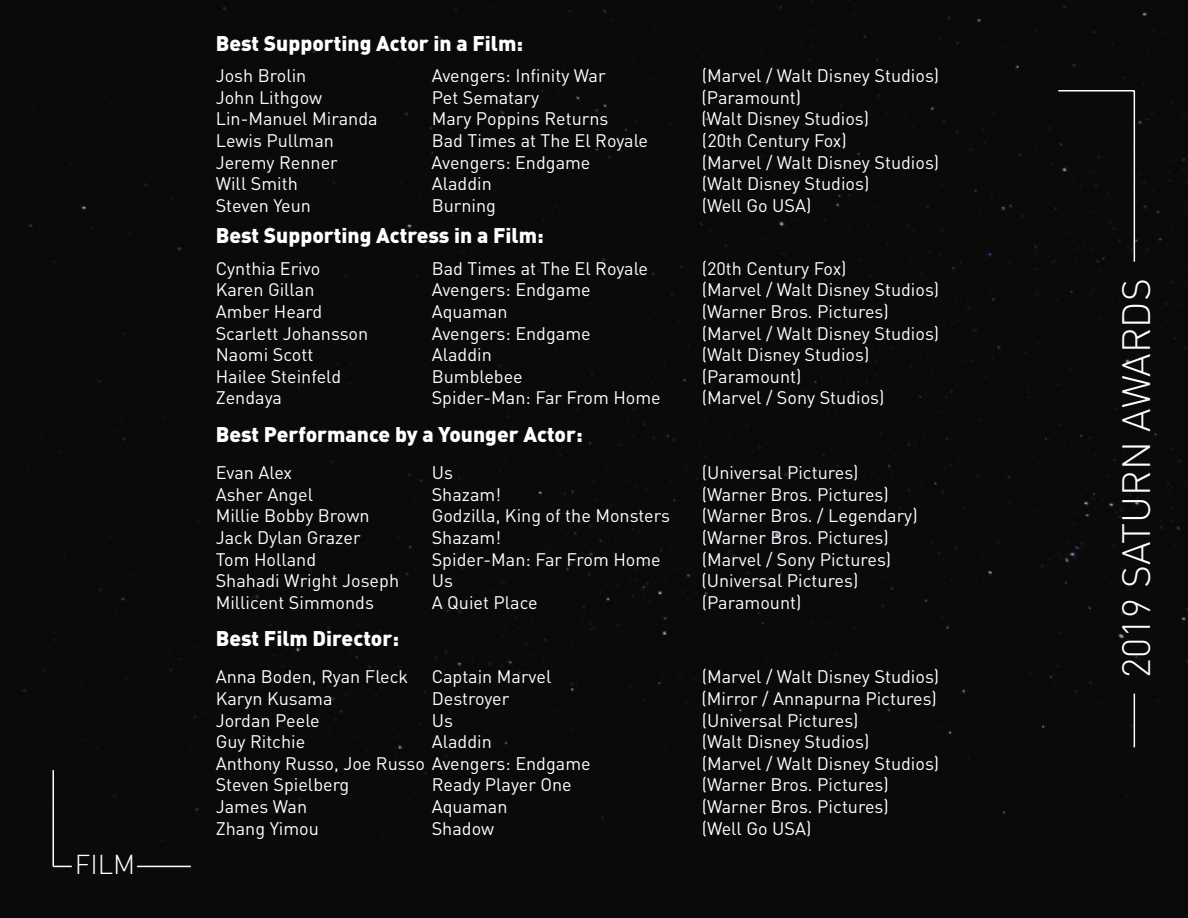
<style>
.page{position:relative;width:1188px;height:918px;background:#0a0a0a}
.page>*{position:absolute;margin:0;border:0;box-sizing:border-box;transform-origin:0 0}
.t1{font:300 39px "DIN Pro";color:#fff}
.t2{font:300 27px "DIN Pro";color:#fff}
.t3{font:900 21px "DIN Pro";color:#fff}
.t4{font:18px "DIN Pro";color:#fff}
</style>
<div class="page">
<hr style="left:1134px;top:694px;width:1px;height:53px;background:#fff">
<hr style="left:1134px;top:91px;width:1px;height:171px;background:#fff">
<hr style="left:1058px;top:90px;width:76px;height:2px;background:#fff">
<hr style="left:52px;top:770px;width:2px;height:96px;background:#fff">
<svg style="left:53px;top:866px;width:19px;height:1px"></svg>
<hr style="left:137px;top:866px;width:54px;height:1px;background:#fff">
<h2 class="t2" style="left:75px;top:846px;width:62px">FILM</h2>
<p class="t3" style="left:216px;top:29px;width:309px">Best Supporting Actor in a Film:</p>
<p class="t4" style="left:216px;top:64px;width:92px">Josh Brolin</p>
<p class="t4" style="left:432px;top:64px;width:175px">Avengers: Infinity War</p>
<p class="t4" style="left:702px;top:64px;width:239px">(Marvel / Walt Disney Studios)</p>
<p class="t4" style="left:216px;top:85px;width:108px">John Lithgow</p>
<p class="t4" style="left:432px;top:85px;width:109px">Pet Sematary</p>
<p class="t4" style="left:702px;top:85px;width:101px">(Paramount)</p>
<p class="t4" style="left:216px;top:107px;width:163px">Lin-Manuel Miranda</p>
<p class="t4" style="left:432px;top:107px;width:178px">Mary Poppins Returns</p>
<p class="t4" style="left:702px;top:107px;width:169px">(Walt Disney Studios)</p>
<p class="t4" style="left:216px;top:128px;width:120px">Lewis Pullman</p>
<p class="t4" style="left:432px;top:128px;width:218px">Bad Times at The El Royale</p>
<p class="t4" style="left:702px;top:128px;width:146px">(20th Century Fox)</p>
<p class="t4" style="left:216px;top:150px;width:124px">Jeremy Renner</p>
<p class="t4" style="left:432px;top:150px;width:161px">Avengers: Endgame</p>
<p class="t4" style="left:702px;top:150px;width:239px">(Marvel / Walt Disney Studios)</p>
<p class="t4" style="left:216px;top:172px;width:84px">Will Smith</p>
<p class="t4" style="left:432px;top:172px;width:62px">Aladdin</p>
<p class="t4" style="left:702px;top:172px;width:169px">(Walt Disney Studios)</p>
<p class="t4" style="left:216px;top:193px;width:97px">Steven Yeun</p>
<p class="t4" style="left:432px;top:193px;width:66px">Burning</p>
<p class="t4" style="left:702px;top:193px;width:111px">(Well Go USA)</p>
<p class="t3" style="left:216px;top:221px;width:330px">Best Supporting Actress in a Film:</p>
<p class="t4" style="left:216px;top:256px;width:106px">Cynthia Erivo</p>
<p class="t4" style="left:432px;top:256px;width:218px">Bad Times at The El Royale</p>
<p class="t4" style="left:702px;top:256px;width:146px">(20th Century Fox)</p>
<p class="t4" style="left:216px;top:278px;width:100px">Karen Gillan</p>
<p class="t4" style="left:432px;top:278px;width:161px">Avengers: Endgame</p>
<p class="t4" style="left:702px;top:278px;width:239px">(Marvel / Walt Disney Studios)</p>
<p class="t4" style="left:216px;top:299px;width:108px">Amber Heard</p>
<p class="t4" style="left:432px;top:299px;width:77px">Aquaman</p>
<p class="t4" style="left:702px;top:299px;width:189px">(Warner Bros. Pictures)</p>
<p class="t4" style="left:216px;top:321px;width:154px">Scarlett Johansson</p>
<p class="t4" style="left:432px;top:321px;width:161px">Avengers: Endgame</p>
<p class="t4" style="left:702px;top:321px;width:239px">(Marvel / Walt Disney Studios)</p>
<p class="t4" style="left:216px;top:343px;width:99px">Naomi Scott</p>
<p class="t4" style="left:432px;top:343px;width:62px">Aladdin</p>
<p class="t4" style="left:702px;top:343px;width:169px">(Walt Disney Studios)</p>
<p class="t4" style="left:216px;top:364px;width:127px">Hailee Steinfeld</p>
<p class="t4" style="left:432px;top:364px;width:93px">Bumblebee</p>
<p class="t4" style="left:702px;top:364px;width:101px">(Paramount)</p>
<p class="t4" style="left:216px;top:386px;width:68px">Zendaya</p>
<p class="t4" style="left:432px;top:386px;width:231px">Spider-Man: Far From Home</p>
<p class="t4" style="left:702px;top:386px;width:184px">(Marvel / Sony Studios)</p>
<p class="t3" style="left:216px;top:420px;width:369px">Best Performance by a Younger Actor:</p>
<p class="t4" style="left:216px;top:460px;width:78px">Evan Alex</p>
<p class="t4" style="left:432px;top:460px;width:23px">Us</p>
<p class="t4" style="left:702px;top:460px;width:158px">(Universal Pictures)</p>
<p class="t4" style="left:216px;top:482px;width:99px">Asher Angel</p>
<p class="t4" style="left:432px;top:482px;width:71px">Shazam!</p>
<p class="t4" style="left:702px;top:482px;width:189px">(Warner Bros. Pictures)</p>
<p class="t4" style="left:216px;top:504px;width:155px">Millie Bobby Brown</p>
<p class="t4" style="left:432px;top:504px;width:240px">Godzilla, King of the Monsters</p>
<p class="t4" style="left:702px;top:504px;width:217px">(Warner Bros. / Legendary)</p>
<p class="t4" style="left:216px;top:525px;width:146px">Jack Dylan Grazer</p>
<p class="t4" style="left:432px;top:525px;width:71px">Shazam!</p>
<p class="t4" style="left:702px;top:525px;width:189px">(Warner Bros. Pictures)</p>
<p class="t4" style="left:216px;top:547px;width:102px">Tom Holland</p>
<p class="t4" style="left:432px;top:547px;width:231px">Spider-Man: Far From Home</p>
<p class="t4" style="left:702px;top:547px;width:191px">(Marvel / Sony Pictures)</p>
<p class="t4" style="left:216px;top:568px;width:185px">Shahadi Wright Joseph</p>
<p class="t4" style="left:432px;top:568px;width:23px">Us</p>
<p class="t4" style="left:702px;top:568px;width:158px">(Universal Pictures)</p>
<p class="t4" style="left:216px;top:590px;width:160px">Millicent Simmonds</p>
<p class="t4" style="left:432px;top:590px;width:108px">A Quiet Place</p>
<p class="t4" style="left:702px;top:590px;width:101px">(Paramount)</p>
<p class="t3" style="left:216px;top:624px;width:185px">Best Film Director:</p>
<p class="t4" style="left:216px;top:665px;width:194px">Anna Boden, Ryan Fleck</p>
<p class="t4" style="left:432px;top:665px;width:121px">Captain Marvel</p>
<p class="t4" style="left:702px;top:665px;width:239px">(Marvel / Walt Disney Studios)</p>
<p class="t4" style="left:216px;top:686px;width:118px">Karyn Kusama</p>
<p class="t4" style="left:432px;top:686px;width:79px">Destroyer</p>
<p class="t4" style="left:702px;top:686px;width:237px">(Mirror / Annapurna Pictures)</p>
<p class="t4" style="left:216px;top:708px;width:106px">Jordan Peele</p>
<p class="t4" style="left:432px;top:708px;width:23px">Us</p>
<p class="t4" style="left:702px;top:708px;width:158px">(Universal Pictures)</p>
<p class="t4" style="left:216px;top:730px;width:91px">Guy Ritchie</p>
<p class="t4" style="left:432px;top:730px;width:62px">Aladdin</p>
<p class="t4" style="left:702px;top:730px;width:169px">(Walt Disney Studios)</p>
<p class="t4" style="left:216px;top:751px;width:377px">Anthony Russo, Joe Russo Avengers: Endgame</p>
<p class="t4" style="left:702px;top:751px;width:239px">(Marvel / Walt Disney Studios)</p>
<p class="t4" style="left:216px;top:773px;width:135px">Steven Spielberg</p>
<p class="t4" style="left:432px;top:773px;width:142px">Ready Player One</p>
<p class="t4" style="left:702px;top:773px;width:189px">(Warner Bros. Pictures)</p>
<p class="t4" style="left:216px;top:794px;width:93px">James Wan</p>
<p class="t4" style="left:432px;top:794px;width:77px">Aquaman</p>
<p class="t4" style="left:702px;top:794px;width:189px">(Warner Bros. Pictures)</p>
<p class="t4" style="left:216px;top:816px;width:105px">Zhang Yimou</p>
<p class="t4" style="left:432px;top:816px;width:64px">Shadow</p>
<p class="t4" style="left:702px;top:816px;width:111px">(Well Go USA)</p>
<h1 class="t1" style="left:1109px;top:678px;width:401px;rotate:-90deg">2019 SATURN AWARDS</h1>
</div>
